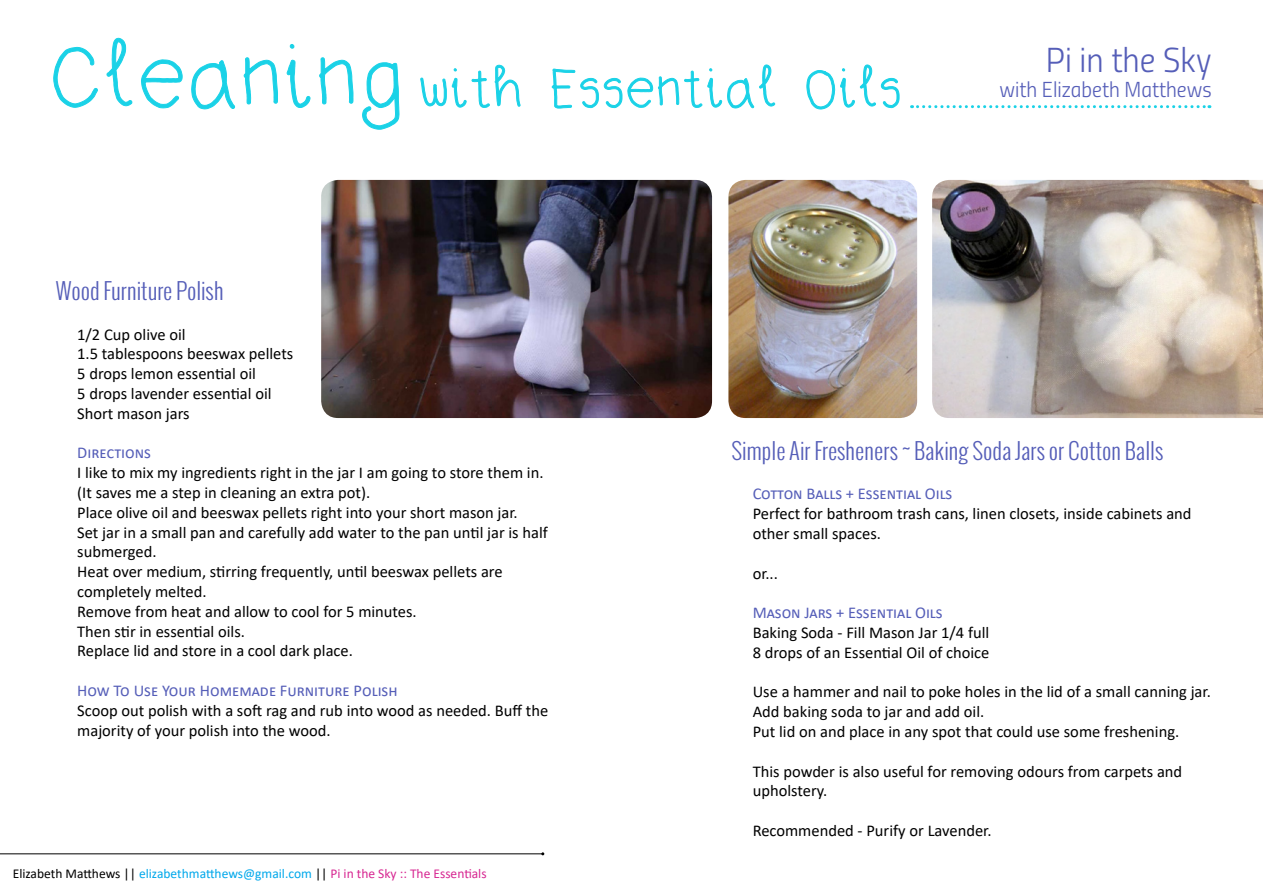
<style>
.page{position:relative;width:1263px;height:893px;background:#fff}
.page>*{position:absolute;margin:0;border:0;box-sizing:border-box;transform-origin:0 0}
.t1{font:58.5px "Delffo";color:#1ad2e7}
.t2{font:34.8px "Titillium Light Upright";color:#555eb8}
.t3{font:300 22.5px "Oswald";color:#555eb8}
.t4{font:21.75px "Titillium Light Upright";color:#555eb8}
.t5{font:16.5px/19.8px "Calibri";color:#000}
.t6{font:16.5px "Calibri";color:#555eb8}
.t7{font:13.5px "Calibri";color:#00a8eb}
.s1{font-size:96px}
.s2{color:#000}
.s3{color:#d72892}
</style>
<div class="page">
<img style="left:728px;top:180px;width:189px;height:238px">
<img style="left:321px;top:180px;width:391px;height:238px">
<img style="left:932px;top:180px;width:331px;height:238px">
<hr style="left:0;top:853px;width:543px;height:1px;background:#000">
<svg style="left:420px;top:64px;width:101px;height:44px"></svg>
<svg style="left:551px;top:64px;width:224px;height:45px"></svg>
<svg style="left:806px;top:64px;width:94px;height:46px"></svg>
<svg style="left:53px;top:47px;width:45px;height:61px"></svg>
<svg style="left:106px;top:38px;width:27px;height:69px"></svg>
<svg style="left:141px;top:59px;width:42px;height:50px"></svg>
<svg style="left:191px;top:60px;width:44px;height:50px"></svg>
<svg style="left:243px;top:57px;width:35px;height:48px"></svg>
<svg style="left:286px;top:44px;width:25px;height:64px"></svg>
<svg style="left:319px;top:57px;width:35px;height:48px"></svg>
<svg style="left:362px;top:62px;width:38px;height:68px"></svg>
<svg style="left:911px;top:105px;width:299px;height:3px"></svg>
<h1 class="t1" style="left:49px;top:58px;width:855px"><span class="s1">Cleaning</span> with Essential Oils</h1>
<h2 class="t2" style="left:1046px;top:35px;width:167px">Pi in the Sky</h2>
<h3 class="t4" style="left:999px;top:74px;width:214px">with Elizabeth Matthews</h3>
<h3 class="t3" style="left:56px;top:275px;width:169px">Wood Furniture Polish</h3>
<p class="t5" style="left:77px;top:324px;width:218px">1/2 Cup olive oil<br>1.5 tablespoons beeswax pellets<br>5 drops lemon essential oil<br>5 drops lavender essential oil<br>Short mason jars</p>
<p class="t6" style="left:77px;top:441px;width:75px">Directions</p>
<p class="t5" style="left:77px;top:462px;width:472px">I like to mix my ingredients right in the jar I am going to store them in. (It saves me a step in cleaning an extra pot).<br>Place olive oil and beeswax pellets right into your short mason jar.<br>Set jar in a small pan and carefully add water to the pan until jar is half submerged.<br>Heat over medium, stirring frequently, until beeswax pellets are completely melted.<br>Remove from heat and allow to cool for 5 minutes.<br>Then stir in essential oils.<br>Replace lid and store in a cool dark place.</p>
<p class="t6" style="left:77px;top:679px;width:322px">How To Use Your Homemade Furniture Polish</p>
<p class="t5" style="left:77px;top:700px;width:472px">Scoop out polish with a soft rag and rub into wood as needed. Buff the majority of your polish into the wood.</p>
<p class="t7" style="left:13px;top:864px;width:475px"><span class="s2">Elizabeth Matthews ||</span> elizabethmatthews@gmail.com <span class="s2">||</span> <span class="s3">Pi in the Sky :: The Essentials</span></p>
<h3 class="t3" style="left:731px;top:435px;width:433px">Simple Air Fresheners ~ Baking Soda Jars or Cotton Balls</h3>
<p class="t6" style="left:753px;top:482px;width:201px">Cotton Balls + Essential Oils</p>
<p class="t5" style="left:753px;top:503px;width:440px">Perfect for bathroom trash cans, linen closets, inside cabinets and other small spaces.</p>
<p class="t5" style="left:753px;top:563px;width:27px">or...</p>
<p class="t6" style="left:753px;top:601px;width:191px">Mason Jars + Essential Oils</p>
<p class="t5" style="left:753px;top:622px;width:238px">Baking Soda - Fill Mason Jar 1/4 full<br>8 drops of an Essential Oil of choice</p>
<p class="t5" style="left:753px;top:682px;width:460px">Use a hammer and nail to poke holes in the lid of a small canning jar.<br>Add baking soda to jar and add oil.<br>Put lid on and place in any spot that could use some freshening.</p>
<p class="t5" style="left:753px;top:761px;width:431px">This powder is also useful for removing odours from carpets and upholstery.</p>
<p class="t5" style="left:753px;top:820px;width:240px">Recommended - Purify or Lavender.</p>
</div>
